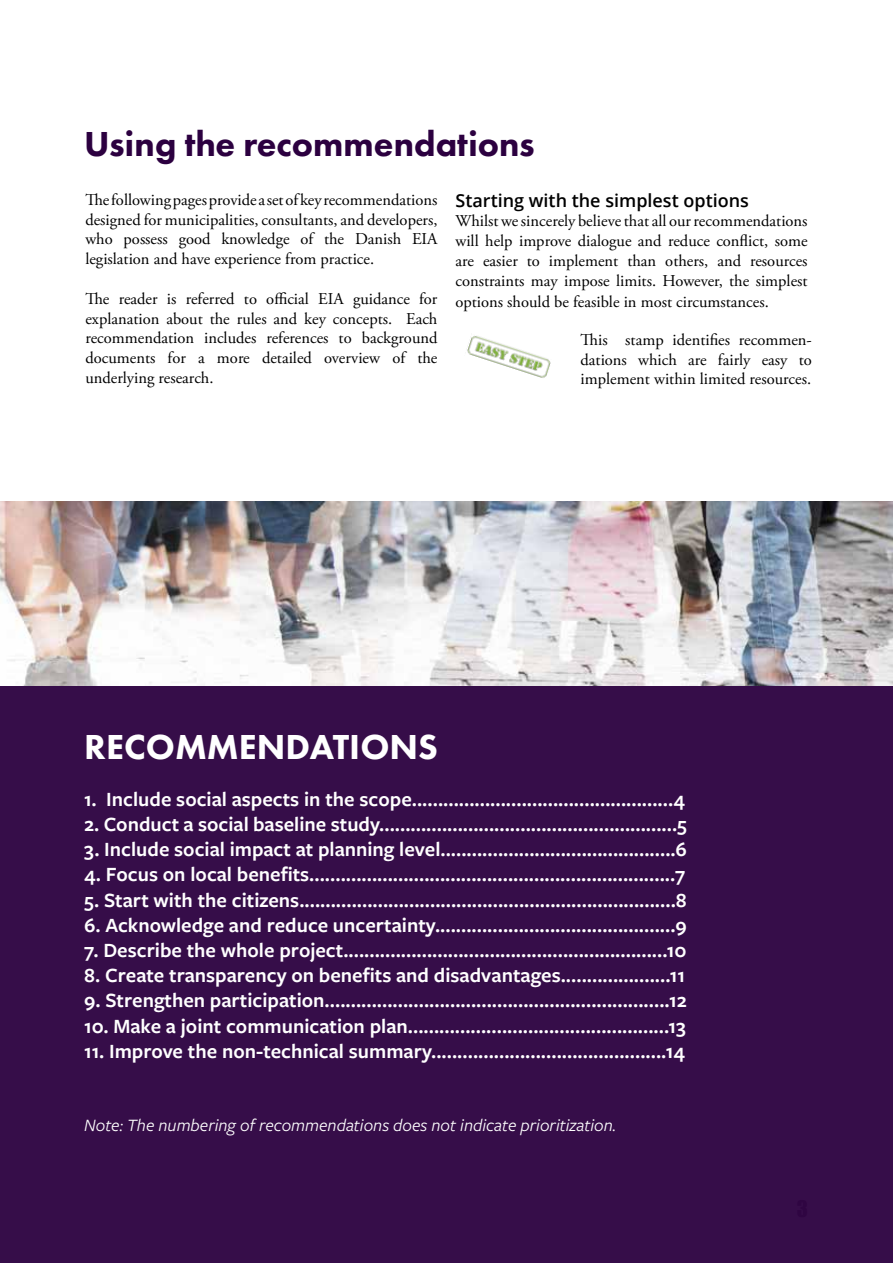
<style>
.page{position:relative;width:893px;height:1263px;background:#fff}
.page>*{position:absolute;margin:0;border:0;box-sizing:border-box;transform-origin:0 0}
.t1{font:800 36px "Futura PT";color:#2c0040}
.t2{font:800 36px "Futura PT";color:#fff}
.t3{font:600 21px "Freight Sans Pro";color:#fff}
.t4{font:italic 18px "Freight Sans Pro";color:#fff}
.t5{font:600 18px "Open Sans";color:#000}
.t6{font:16.5px/19.8px "Adobe Garamond Pro";color:#000;text-align:justify}
</style>
<div class="page">
<div style="left:0;top:686px;width:893px;height:577px;background:#360d49"></div>
<img style="left:467px;top:336px;width:84px;height:42px">
<img style="left:0;top:502px;width:893px;height:183px">
<h1 class="t1" style="left:84px;top:122px;width:452px">Using the recommendations</h1>
<p class="t6" style="left:85px;top:190px;width:354px">The following pages provide a set of key recommendations designed for municipalities, consultants, and developers, who possess good knowledge of the Danish EIA legislation and have experience from practice.</p>
<p class="t6" style="left:85px;top:289px;width:354px">The reader is referred to official EIA guidance for explanation about the rules and key concepts. Each recommendation includes references to background documents for a more detailed overview of the underlying research.</p>
<p class="t5" style="left:455px;top:188px;width:295px">Starting with the simplest options</p>
<p class="t6" style="left:455px;top:212px;width:354px">Whilst we sincerely believe that all our recommendations will help improve dialogue and reduce conflict, some are easier to implement than others, and resources constraints may impose limits. However, the simplest</p>
<p class="t6" style="left:455px;top:293px;width:315px">options should be feasible in most circumstances.</p>
<p class="t6" style="left:580px;top:330px;width:233px">This stamp identifies recommen&shy;dations which are fairly easy to implement within limited resources.</p>
<h1 class="t2" style="left:84px;top:724px;width:355px">RECOMMENDATIONS</h1>
<p class="t3" style="left:84px;top:785px;width:602px">1. Include social aspects in the scope..................................................4</p>
<p class="t3" style="left:84px;top:810px;width:604px">2. Conduct a social baseline study.........................................................5</p>
<p class="t3" style="left:84px;top:835px;width:604px">3. Include social impact at planning level.............................................6</p>
<p class="t3" style="left:84px;top:860px;width:602px">4. Focus on local benefits......................................................................7</p>
<p class="t3" style="left:84px;top:885px;width:604px">5. Start with the citizens........................................................................8</p>
<p class="t3" style="left:84px;top:911px;width:604px">6. Acknowledge and reduce uncertainty..............................................9</p>
<p class="t3" style="left:84px;top:936px;width:604px">7. Describe the whole project..............................................................10</p>
<p class="t3" style="left:84px;top:961px;width:602px">8. Create transparency on benefits and disadvantages.....................11</p>
<p class="t3" style="left:84px;top:986px;width:604px">9. Strengthen participation..................................................................12</p>
<p class="t3" style="left:84px;top:1011px;width:603px">10. Make a joint communication plan..................................................13</p>
<p class="t3" style="left:84px;top:1037px;width:602px">11. Improve the non-technical summary.............................................14</p>
<p class="t4" style="left:84px;top:1113px;width:534px">Note: The numbering of recommendations does not indicate prioritization.</p>
</div>
